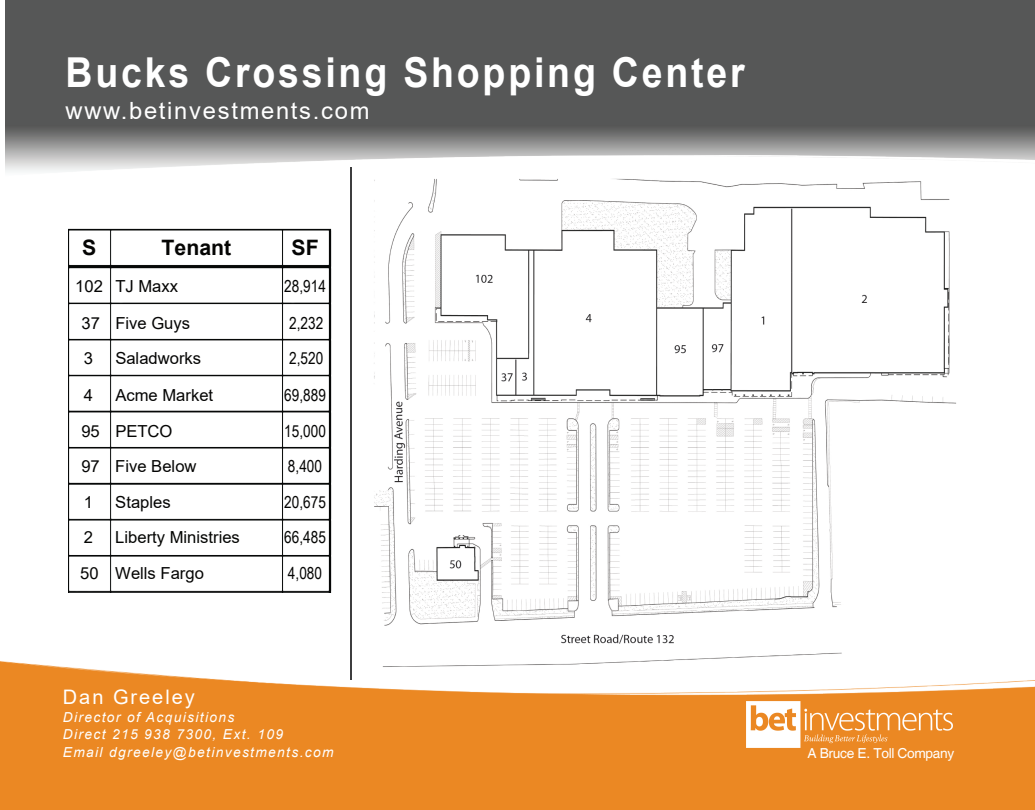
<style>
.page{position:relative;width:1035px;height:810px;background:#fff}
.page>*{position:absolute;margin:0;border:0;box-sizing:border-box;transform-origin:0 0}
.t1{font:700 41.25px "Arial";letter-spacing:.075em;color:#fff;scale:.91 1}
.t2{font:23.75px "Arial";letter-spacing:.07em;color:#fff}
.t3{font:700 21.25px "Arial";color:#050504}
.t4{font:20px "Arial";letter-spacing:.1em;color:#fff}
.t5{font:16.62px "Arial";color:#050504}
.t6{font:16.62px "Arial Narrow";color:#050504}
.t7{font:16.62px "Arial";color:#040503}
.t8{font:16.62px "Arial Narrow";color:#040503}
.t9{font:italic 13.75px/17.5px "Arial";letter-spacing:.1em;color:#fff}
.t10{font:13.75px "Helvetica";letter-spacing:-.025em;color:#fff}
</style>
<div class="page">
<div style="left:6px;top:0;width:1029px;height:126px;background:#565757"></div>
<img style="left:6px;top:126px;width:1029px;height:52px">
<img style="left:0;top:638px;width:1035px;height:101px">
<div style="left:0;top:739px;width:1035px;height:71px;background:#eb8823"></div>
<img style="left:747px;top:701px;width:206px;height:47px">
<hr style="left:351px;top:168px;width:1px;height:512px;background:#3e3e3f">
<img style="left:364px;top:168px;width:607px;height:510px">
<img style="left:68px;top:229px;width:264px;height:364px">
<h1 class="t1" style="left:66px;top:44px;width:748px">Bucks Crossing Shopping Center</h1>
<h2 class="t2" style="left:66px;top:94px;width:305px">www.betinvestments.com</h2>
<p class="t3" style="left:82px;top:233px;width:16px">S</p>
<p class="t3" style="left:162px;top:233px;width:71px">Tenant</p>
<p class="t3" style="left:291px;top:233px;width:29px">SF</p>
<p class="t6" style="left:284px;top:274px;width:43px">28,914</p>
<p class="t5" style="left:81px;top:312px;width:110px">37 Five Guys</p>
<p class="t6" style="left:289px;top:311px;width:36px">2,232</p>
<p class="t5" style="left:84px;top:347px;width:11px">3</p>
<p class="t5" style="left:115px;top:347px;width:87px">Saladworks</p>
<p class="t6" style="left:289px;top:346px;width:36px">2,520</p>
<p class="t5" style="left:84px;top:383px;width:11px">4</p>
<p class="t5" style="left:115px;top:383px;width:99px">Acme Market</p>
<p class="t6" style="left:284px;top:383px;width:43px">69,889</p>
<p class="t5" style="left:81px;top:420px;width:93px">95 PETCO</p>
<p class="t6" style="left:284px;top:419px;width:43px">15,000</p>
<p class="t5" style="left:81px;top:455px;width:117px">97 Five Below</p>
<p class="t6" style="left:288px;top:454px;width:36px">8,400</p>
<p class="t5" style="left:84px;top:491px;width:11px">1</p>
<p class="t5" style="left:115px;top:491px;width:57px">Staples</p>
<p class="t6" style="left:284px;top:490px;width:43px">20,675</p>
<p class="t7" style="left:84px;top:526px;width:11px">2</p>
<p class="t7" style="left:115px;top:526px;width:126px">Liberty Ministries</p>
<p class="t8" style="left:284px;top:525px;width:43px">66,485</p>
<p class="t5" style="left:80px;top:562px;width:125px">50 Wells Fargo</p>
<p class="t6" style="left:288px;top:561px;width:36px">4,080</p>
<p class="t5" style="left:75px;top:275px;width:104px">102 TJ Maxx</p>
<p class="t4" style="left:63px;top:683px;width:134px">Dan Greeley</p>
<p class="t9" style="left:63px;top:708px;width:272px">Director of Acquisitions<br>Direct 215 938 7300, Ext. 109<br>Email dgreeley@betinvestments.com</p>
<p class="t10" style="left:807px;top:745px;width:148px">A Bruce E. Toll Company</p>
</div>
